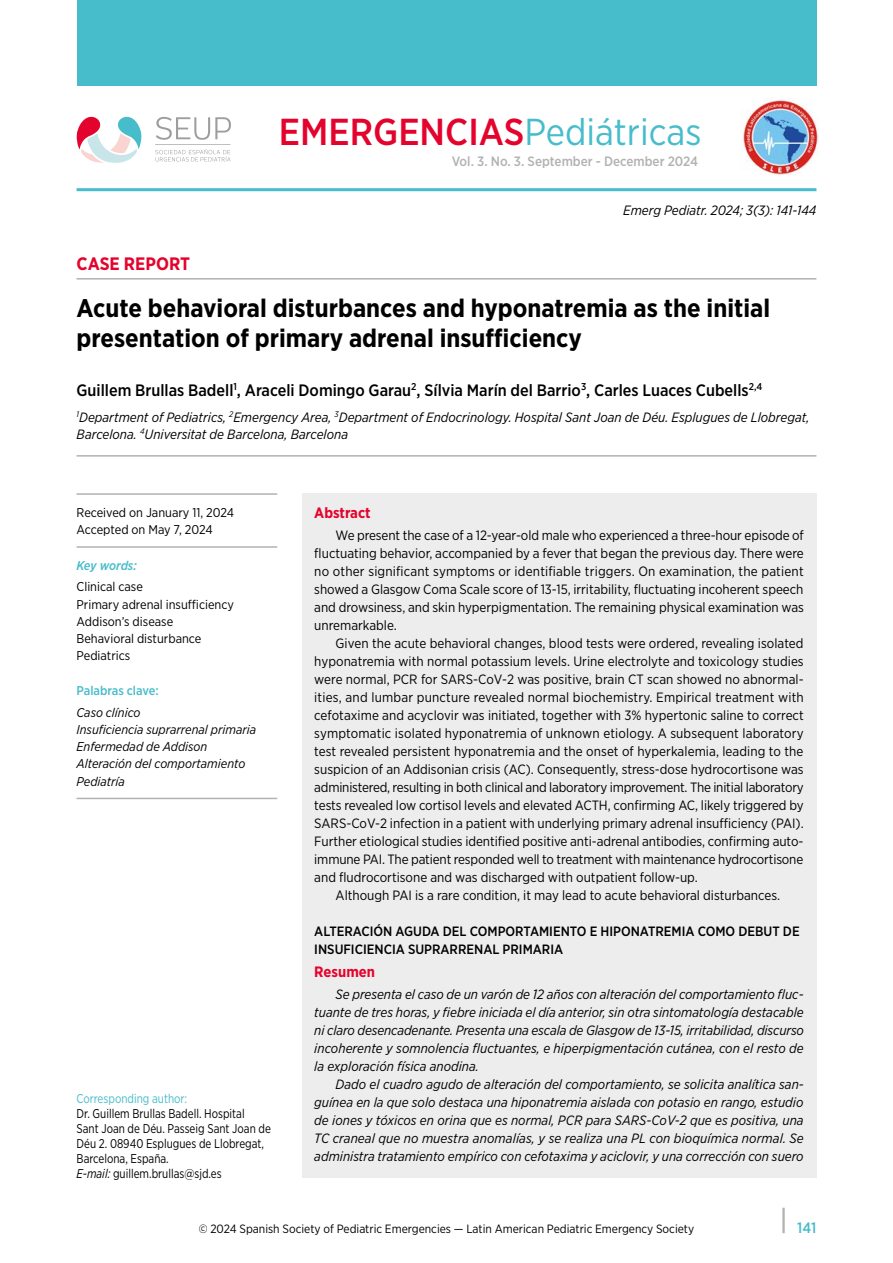
<style>
.page{position:relative;width:893px;height:1263px;background:#fff}
.page>*{position:absolute;margin:0;border:0;box-sizing:border-box;transform-origin:0 0}
.t1{font:500 37.5px "Gotham Narrow";color:#e4032c}
.t2{font:700 25.5px/30px "Gotham Narrow";color:#000}
.t3{font:700 18px "Gotham Narrow";color:#e4032c}
.t4{font:500 16.5px "Gotham Narrow";color:#000}
.t5{font:700 15px "Gotham Narrow";color:#e4032c}
.t6{font:500 15px "Gotham Narrow";color:#47bcca}
.t7{font:13.5px/18px "Gotham Narrow";color:#000;text-align:justify}
.t8{font:italic 13.5px/18px "Gotham Narrow";color:#000;text-align:justify}
.t9{font:500 13.5px/18px "Gotham Narrow";color:#000}
.t10{font:500 13.5px "Gotham Narrow";color:#b3b2b2}
.t11{font:12.75px/15px "Gotham Narrow";color:#000;scale:.9 1}
.t12{font:12.75px/17.2px "Gotham Narrow";color:#000}
.t13{font:italic 12.75px/17.2px "Gotham Narrow";color:#000}
.t14{font:12.75px "Gotham Narrow";color:#47bcca;scale:.9 1}
.t15{font:500 12.75px "Gotham Narrow";color:#47bcca}
.t16{font:italic 500 12.75px "Gotham Narrow";letter-spacing:-.01em;color:#47bcca}
.t17{font:12px "Gotham Narrow";color:#000}
.s1{font-weight:400;color:#47bcca}
.s2{font-style:italic}
</style>
<div class="page">
<hr style="left:782px;top:1208px;width:3px;height:25px;background:#b3b2b2">
<hr style="left:77px;top:188px;width:739px;height:3px;background:#47bcca">
<hr style="left:77px;top:455px;width:739px;height:2px;background:#b3b2b2">
<hr style="left:77px;top:278px;width:739px;height:2px;background:#b3b2b2">
<hr style="left:77px;top:798px;width:200px;height:1px;background:#b3b2b2">
<hr style="left:77px;top:493px;width:200px;height:2px;background:#b3b2b2">
<hr style="left:77px;top:546px;width:200px;height:2px;background:#b3b2b2">
<div style="left:302px;top:493px;width:514px;height:685px;background:#ededed"></div>
<img style="left:743px;top:100px;width:76px;height:75px">
<svg style="left:77px;top:116px;width:64px;height:47px"></svg>
<svg style="left:155px;top:117px;width:76px;height:45px"></svg>
<div style="left:77px;top:0;width:739px;height:85px;background:#47bcca"></div>
<h1 class="t1" style="left:279px;top:108px;width:424px">EMERGENCIAS<span class="s1">Pediátricas</span></h1>
<p class="t10" style="left:452px;top:153px;width:248px">Vol. 3. No. 3. September - December 2024</p>
<p class="t8" style="left:623px;top:201px;width:195px">Emerg Pediatr. 2024; 3(3): 141-144</p>
<h3 class="t3" style="left:77px;top:252px;width:115px">CASE REPORT</h3>
<h2 class="t2" style="left:77px;top:292px;width:695px">Acute behavioral disturbances and hyponatremia as the initial presentation of primary adrenal insufficiency</h2>
<p class="t4" style="left:77px;top:380px;width:687px">Guillem Brullas Badell<sup>1</sup>, Araceli Domingo Garau<sup>2</sup>, Sílvia Marín del Barrio<sup>3</sup>, Carles Luaces Cubells<sup>2,4</sup></p>
<p class="t8" style="left:77px;top:408px;width:734px;line-height:17.2px"><sup>1</sup>Department of Pediatrics, <sup>2</sup>Emergency Area, <sup>3</sup>Department of Endocrinology. Hospital Sant Joan de Déu. Esplugues de Llobregat,<br>Barcelona. <sup>4</sup>Universitat de Barcelona, Barcelona</p>
<p class="t12" style="left:77px;top:504px;width:159px">Received on January 11, 2024<br>Accepted on May 7, 2024</p>
<p class="t16" style="left:77px;top:557px;width:62px">Key words:</p>
<p class="t12" style="left:77px;top:578px;width:159px">Clinical case<br>Primary adrenal insufficiency<br>Addison’s disease<br>Behavioral disturbance<br>Pediatrics</p>
<p class="t15" style="left:77px;top:683px;width:84px">Palabras clave:</p>
<p class="t13" style="left:77px;top:703px;width:181px">Caso clínico<br>Insuficiencia suprarrenal primaria<br>Enfermedad de Addison<br>Alteración del comportamiento<br>Pediatría</p>
<p class="t14" style="left:77px;top:1090px;width:125px">Corresponding author:</p>
<p class="t11" style="left:77px;top:1106px;width:217px">Dr. Guillem Brullas Badell. Hospital<br>Sant Joan de Déu. Passeig Sant Joan de Déu 2. 08940 Esplugues de Llobregat, Barcelona, España.<br><span class="s2">E-mail:</span> guillem.brullas@sjd.es</p>
<p class="t5" style="left:314px;top:503px;width:58px">Abstract</p>
<p class="t7" style="left:314px;top:526px;width:491px;text-indent:21px">We present the case of a 12-year-old male who experienced a three-hour episode of fluctuating behavior, accompanied by a fever that began the previous day. There were no other significant symptoms or identifiable triggers. On examination, the patient showed a Glasgow Coma Scale score of 13-15, irritability, fluctuating incoherent speech and drowsiness, and skin hyperpigmentation. The remaining physical examination was unremarkable.</p>
<p class="t7" style="left:336px;top:634px;width:469px">Given the acute behavioral changes, blood tests were ordered, revealing isolated</p>
<p class="t7" style="left:314px;top:652px;width:491px">hyponatremia with normal potassium levels. Urine electrolyte and toxicology studies</p>
<p class="t7" style="left:314px;top:670px;width:491px">were normal, PCR for SARS-CoV-2 was positive, brain CT scan showed no abnormal-</p>
<p class="t7" style="left:314px;top:688px;width:491px">ities, and lumbar puncture revealed normal biochemistry. Empirical treatment with</p>
<p class="t7" style="left:314px;top:706px;width:491px">cefotaxime and acyclovir was initiated, together with 3% hypertonic saline to correct</p>
<p class="t7" style="left:314px;top:724px;width:491px">symptomatic isolated hyponatremia of unknown etiology. A subsequent laboratory</p>
<p class="t7" style="left:314px;top:742px;width:491px">test revealed persistent hyponatremia and the onset of hyperkalemia, leading to the</p>
<p class="t7" style="left:314px;top:760px;width:491px">suspicion of an Addisonian crisis (AC). Consequently, stress-dose hydrocortisone was</p>
<p class="t7" style="left:314px;top:778px;width:491px">administered, resulting in both clinical and laboratory improvement. The initial laboratory</p>
<p class="t7" style="left:314px;top:796px;width:491px">tests revealed low cortisol levels and elevated ACTH, confirming AC, likely triggered by</p>
<p class="t7" style="left:314px;top:814px;width:491px">SARS-CoV-2 infection in a patient with underlying primary adrenal insufficiency (PAI).</p>
<p class="t7" style="left:314px;top:832px;width:491px">Further etiological studies identified positive anti-adrenal antibodies, confirming auto-</p>
<p class="t7" style="left:314px;top:850px;width:490px">immune PAI. The patient responded well to treatment with maintenance hydrocortisone</p>
<p class="t7" style="left:314px;top:868px;width:385px">and fludrocortisone and was discharged with outpatient follow-up.</p>
<p class="t7" style="left:336px;top:886px;width:446px">Although PAI is a rare condition, it may lead to acute behavioral disturbances.</p>
<p class="t9" style="left:314px;top:922px;width:487px">ALTERACIÓN AGUDA DEL COMPORTAMIENTO E HIPONATREMIA COMO DEBUT DE<br>INSUFICIENCIA SUPRARRENAL PRIMARIA</p>
<p class="t5" style="left:314px;top:962px;width:62px">Resumen</p>
<p class="t8" style="left:314px;top:985px;width:491px;text-indent:21px">Se presenta el caso de un varón de 12 años con alteración del comportamiento fluc&shy;tuante de tres horas, y fiebre iniciada el día anterior, sin otra sintomatología destacable ni claro desencadenante. Presenta una escala de Glasgow de 13-15, irritabilidad, discurso incoherente y somnolencia fluctuantes, e hiperpigmentación cutánea, con el resto de la exploración física anodina.</p>
<p class="t8" style="left:314px;top:1075px;width:491px;text-indent:21px">Dado el cuadro agudo de alteración del comportamiento, se solicita analítica san&shy;guínea en la que solo destaca una hiponatremia aislada con potasio en rango, estudio de iones y tóxicos en orina que es normal, PCR para SARS-CoV-2 que es positiva, una TC craneal que no muestra anomalías, y se realiza una PL con bioquímica normal. Se administra tratamiento empírico con cefotaxima y aciclovir, y una corrección con suero</p>
<p class="t17" style="left:199px;top:1221px;width:497px">© 2024 Spanish Society of Pediatric Emergencies — Latin American Pediatric Emergency Society</p>
<p class="t6" style="left:797px;top:1218px;width:21px">141</p>
</div>
